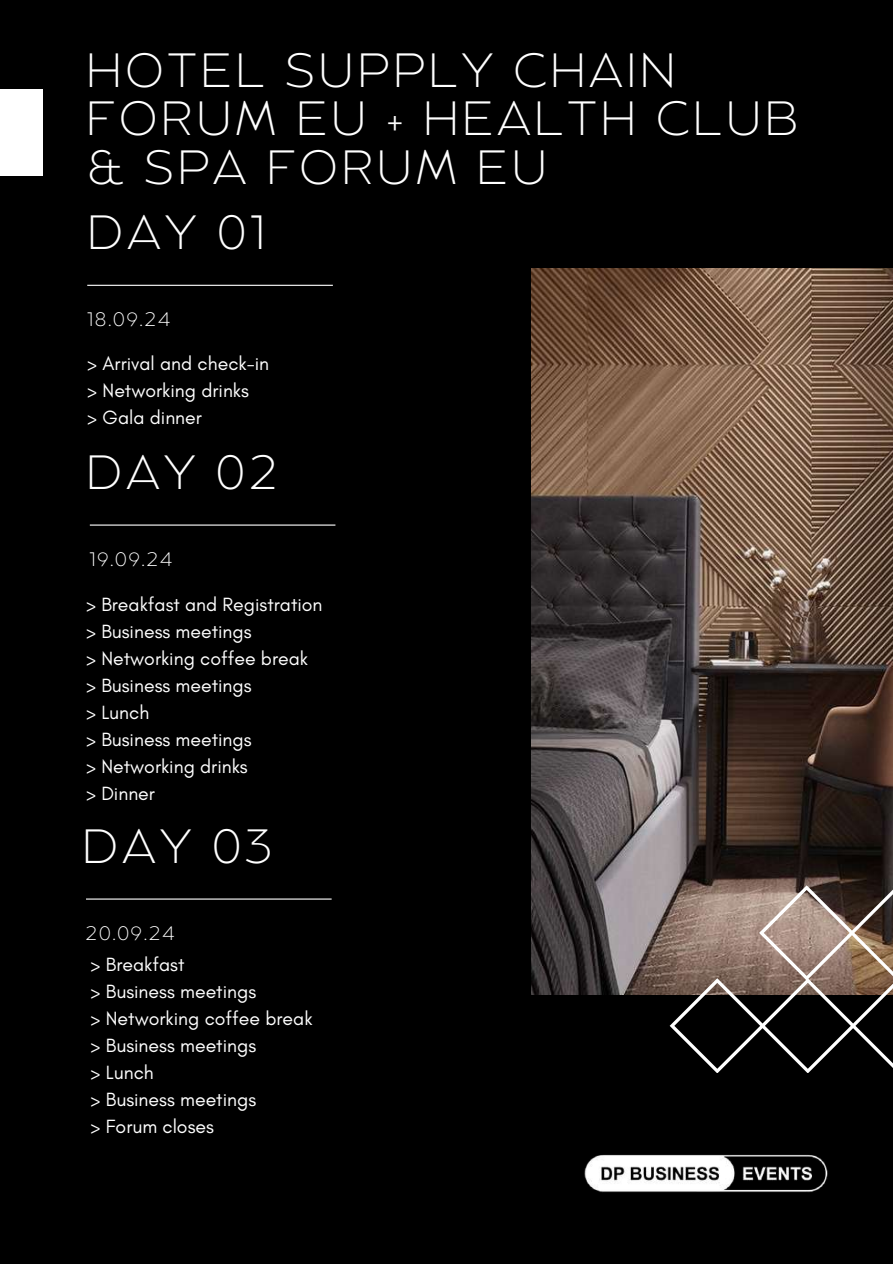
<style>
.page{position:relative;width:893px;height:1264px;background:#fff}
.page>*{position:absolute;margin:0;border:0;box-sizing:border-box;transform-origin:0 0}
.t1{font:200 48px/48.3px "Balgin";letter-spacing:.07em;color:#fff}
.t2{font:19.5px/27px "Glacial Indifference";color:#fff}
.t3{font:200 19.5px "Balgin";letter-spacing:.08em;color:#fff}
</style>
<div class="page">
<div style="left:0;top:0;width:892px;height:1263px;background:#000"></div>
<div style="left:0;top:89px;width:43px;height:87px;background:#fff"></div>
<hr style="left:87px;top:285px;width:246px;height:1px;background:#fff">
<hr style="left:90px;top:524px;width:245px;height:1px;background:#fff">
<img style="left:532px;top:269px;width:360px;height:725px">
<svg style="left:669px;top:885px;width:223px;height:187px"></svg>
<hr style="left:86px;top:898px;width:245px;height:1px;background:#fff">
<img style="left:584px;top:1154px;width:244px;height:39px">
<h1 class="t1" style="left:86px;top:51px;width:714px">HOTEL SUPPLY CHAIN<br>FORUM EU + HEALTH CLUB &amp; SPA FORUM EU</h1>
<h1 class="t1" style="left:87px;top:212px;width:179px">DAY 01</h1>
<p class="t3" style="left:87px;top:312px;width:85px">18.09.24</p>
<p class="t2" style="left:87px;top:350px;width:183px">&gt; Arrival and check-in &gt; Networking drinks<br>&gt; Gala dinner</p>
<h1 class="t1" style="left:86px;top:453px;width:194px">DAY 02</h1>
<p class="t3" style="left:89px;top:551px;width:84px">19.09.24</p>
<p class="t2" style="left:86px;top:591px;width:238px">&gt; Breakfast and Registration &gt; Business meetings<br>&gt; Networking coffee break &gt; Business meetings<br>&gt; Lunch<br>&gt; Business meetings<br>&gt; Networking drinks<br>&gt; Dinner</p>
<h1 class="t1" style="left:82px;top:826px;width:192px">DAY 03</h1>
<p class="t3" style="left:86px;top:925px;width:90px">20.09.24</p>
<p class="t2" style="left:91px;top:950px;width:223px">&gt; Breakfast<br>&gt; Business meetings<br>&gt; Networking coffee break &gt; Business meetings<br>&gt; Lunch<br>&gt; Business meetings<br>&gt; Forum closes</p>
</div>
